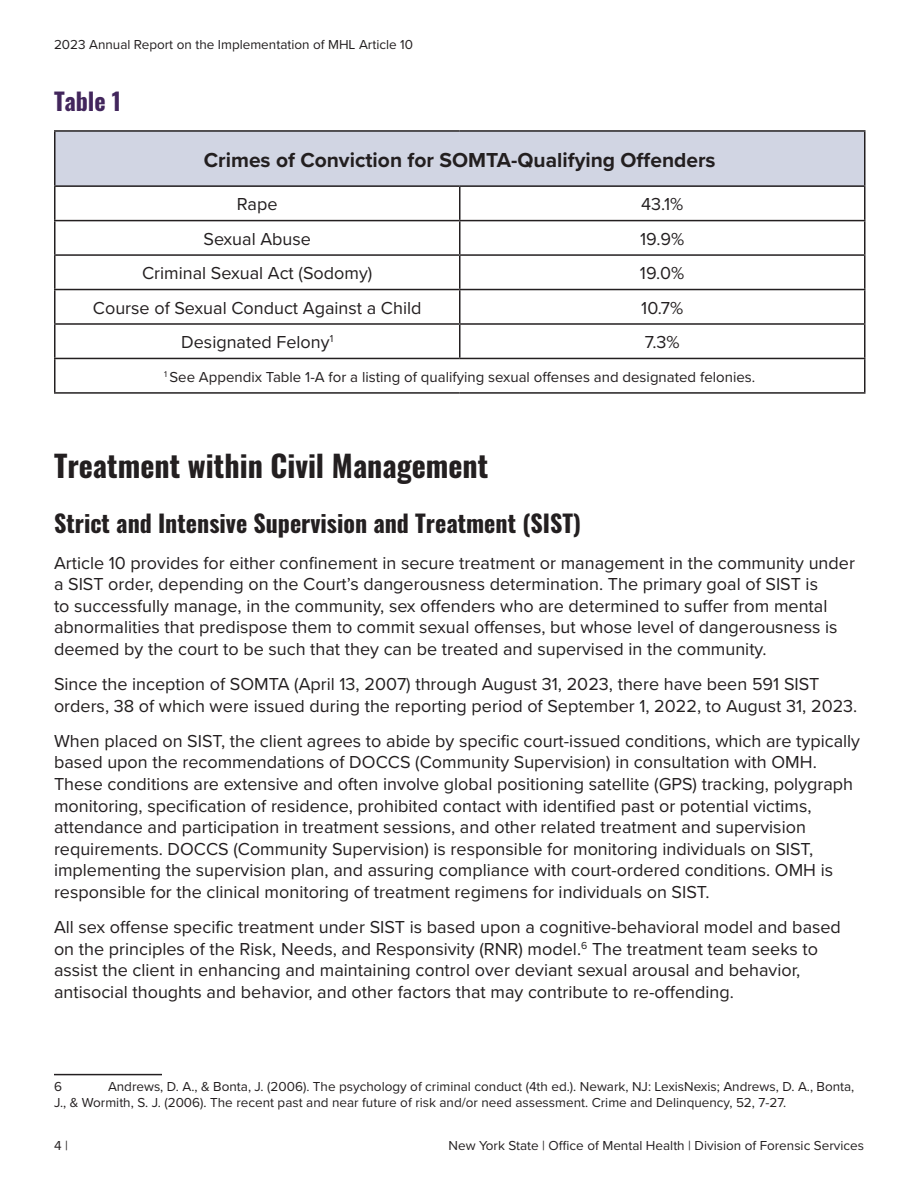
<style>
.page{position:relative;width:918px;height:1188px;background:#fff}
.page>*{position:absolute;margin:0;border:0;box-sizing:border-box;transform-origin:0 0}
.Main_head{font:700 30px "Oswald";color:#231f20}
.sub_head{font:700 24px "Oswald";color:#231f20}
.sub_head-2{font:700 24px "Oswald";color:#42265c}
.t1{font:700 21px "Proxima Nova";color:#231f20}
.t2{font:18px/21.6px "Proxima Nova";color:#231f20}
.t3{font:15px "Proxima Nova";color:#231f20}
.t4{font:13.5px/16.2px "Proxima Nova";color:#231f20}
</style>
<div class="page">
<div style="left:55px;top:131px;width:810px;height:55px;background:#d1d5e3"></div>
<hr style="left:54px;top:130px;width:406px;height:2px;background:#231f20">
<hr style="left:54px;top:132px;width:2px;height:53px;background:#231f20">
<hr style="left:460px;top:130px;width:406px;height:2px;background:#231f20">
<hr style="left:864px;top:132px;width:2px;height:53px;background:#231f20">
<hr style="left:54px;top:185px;width:406px;height:2px;background:#231f20">
<hr style="left:54px;top:187px;width:2px;height:33px;background:#231f20">
<hr style="left:460px;top:185px;width:406px;height:2px;background:#231f20">
<hr style="left:459px;top:187px;width:1px;height:33px;background:#231f20">
<hr style="left:864px;top:187px;width:2px;height:33px;background:#231f20">
<hr style="left:54px;top:220px;width:406px;height:1px;background:#231f20">
<hr style="left:54px;top:221px;width:2px;height:33px;background:#231f20">
<hr style="left:460px;top:220px;width:406px;height:1px;background:#231f20">
<hr style="left:459px;top:221px;width:1px;height:33px;background:#231f20">
<hr style="left:864px;top:221px;width:2px;height:33px;background:#231f20">
<hr style="left:54px;top:254px;width:406px;height:2px;background:#231f20">
<hr style="left:54px;top:256px;width:2px;height:33px;background:#231f20">
<hr style="left:460px;top:254px;width:406px;height:2px;background:#231f20">
<hr style="left:459px;top:256px;width:1px;height:33px;background:#231f20">
<hr style="left:864px;top:256px;width:2px;height:33px;background:#231f20">
<hr style="left:54px;top:289px;width:406px;height:1px;background:#231f20">
<hr style="left:54px;top:290px;width:2px;height:33px;background:#231f20">
<hr style="left:460px;top:289px;width:406px;height:1px;background:#231f20">
<hr style="left:459px;top:290px;width:1px;height:33px;background:#231f20">
<hr style="left:864px;top:290px;width:2px;height:33px;background:#231f20">
<hr style="left:54px;top:323px;width:406px;height:2px;background:#231f20">
<hr style="left:54px;top:325px;width:2px;height:33px;background:#231f20">
<hr style="left:460px;top:323px;width:406px;height:2px;background:#231f20">
<hr style="left:459px;top:325px;width:1px;height:33px;background:#231f20">
<hr style="left:864px;top:325px;width:2px;height:33px;background:#231f20">
<hr style="left:54px;top:358px;width:406px;height:1px;background:#231f20">
<hr style="left:54px;top:359px;width:2px;height:33px;background:#231f20">
<hr style="left:460px;top:358px;width:406px;height:1px;background:#231f20">
<hr style="left:864px;top:359px;width:2px;height:33px;background:#231f20">
<hr style="left:54px;top:392px;width:406px;height:2px;background:#231f20">
<hr style="left:460px;top:392px;width:406px;height:2px;background:#231f20">
<hr style="left:54px;top:1074px;width:108px;height:1px;background:#231f20">
<p class="t4" style="left:54px;top:35px;width:361px">2023 Annual Report on the Implementation of MHL Article 10</p>
<p class="sub_head-2" style="left:54px;top:88px;width:69px">Table 1</p>
<p class="t1" style="left:204px;top:144px;width:513px">Crimes of Conviction for SOMTA-Qualifying Offenders</p>
<p class="t2" style="left:237px;top:193px;width:42px">Rape</p>
<p class="t2" style="left:641px;top:193px;width:44px">43.1%</p>
<p class="t2" style="left:203px;top:227px;width:109px">Sexual Abuse</p>
<p class="t2" style="left:640px;top:227px;width:46px">19.9%</p>
<p class="t2" style="left:142px;top:262px;width:232px">Criminal Sexual Act (Sodomy)</p>
<p class="t2" style="left:640px;top:262px;width:46px">19.0%</p>
<p class="t2" style="left:93px;top:296px;width:330px">Course of Sexual Conduct Against a Child</p>
<p class="t2" style="left:641px;top:296px;width:43px">10.7%</p>
<p class="t2" style="left:181px;top:331px;width:153px">Designated Felony<sup>1</sup></p>
<p class="t2" style="left:645px;top:331px;width:36px">7.3%</p>
<p class="t3" style="left:164px;top:365px;width:593px"><sup>1</sup> See Appendix Table 1-A for a listing of qualifying sexual offenses and designated felonies.</p>
<p class="Main_head" style="left:54px;top:450px;width:436px">Treatment within Civil Management</p>
<p class="sub_head" style="left:54px;top:511px;width:528px">Strict and Intensive Supervision and Treatment (SIST)</p>
<p class="t2" style="left:54px;top:551px;width:802px">Article 10 provides for either confinement in secure treatment or management in the community under a SIST order, depending on the Court’s dangerousness determination. The primary goal of SIST is<br>to successfully manage, in the community, sex offenders who are determined to suffer from mental abnormalities that predispose them to commit sexual offenses, but whose level of dangerousness is deemed by the court to be such that they can be treated and supervised in the community.</p>
<p class="t2" style="left:54px;top:672px;width:805px">Since the inception of SOMTA (April 13, 2007) through August 31, 2023, there have been 591 SIST orders, 38 of which were issued during the reporting period of September 1, 2022, to August 31, 2023.</p>
<p class="t2" style="left:54px;top:729px;width:808px">When placed on SIST, the client agrees to abide by specific court-issued conditions, which are typically based upon the recommendations of DOCCS (Community Supervision) in consultation with OMH.<br>These conditions are extensive and often involve global positioning satellite (GPS) tracking, polygraph monitoring, specification of residence, prohibited contact with identified past or potential victims, attendance and participation in treatment sessions, and other related treatment and supervision requirements. DOCCS (Community Supervision) is responsible for monitoring individuals on SIST, implementing the supervision plan, and assuring compliance with court-ordered conditions. OMH is responsible for the clinical monitoring of treatment regimens for individuals on SIST.</p>
<p class="t2" style="left:54px;top:915px;width:789px">All sex offense specific treatment under SIST is based upon a cognitive-behavioral model and based on the principles of the Risk, Needs, and Responsivity (RNR) model.<sup>6</sup> The treatment team seeks to assist the client in enhancing and maintaining control over deviant sexual arousal and behavior, antisocial thoughts and behavior, and other factors that may contribute to re-offending.</p>
<p class="t4" style="left:54px;top:1078px;width:802px;text-indent:54px">Andrews, D. A., &amp; Bonta, J. (2006). The psychology of criminal conduct (4th ed.). Newark, NJ: LexisNexis; Andrews, D. A., Bonta,<br>J., &amp; Wormith, S. J. (2006). The recent past and near future of risk and/or need assessment. Crime and Delinquency, 52, 7-27.</p>
<p class="t4" style="left:54px;top:1137px;width:15px">4 |</p>
<p class="t4" style="left:449px;top:1137px;width:417px">New York State | Office of Mental Health | Division of Forensic Services</p>
<p class="t4" style="left:54px;top:1078px;width:9px">6</p>
</div>
